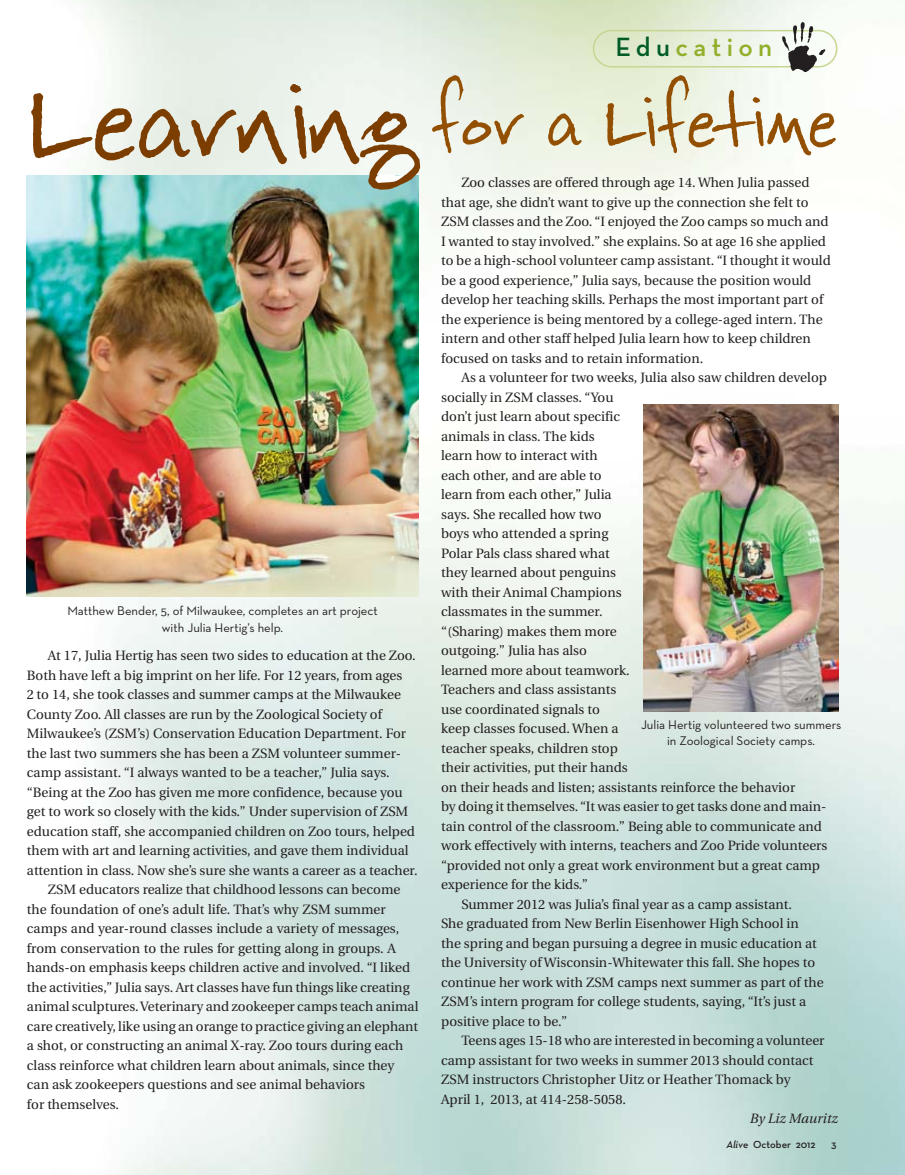
<style>
.page{position:relative;width:905px;height:1175px;background:#fff}
.page>*{position:absolute;margin:0;border:0;box-sizing:border-box;transform-origin:0 0}
.t1{font:105px "Wordier Diva";color:#7c3d00}
.t2{font:69px "Wordier Diva";color:#935002}
.t3{font:600 26.85px "Neutra Text";letter-spacing:.2em;color:#92af2a}
.t4{font:13.5px/19.5px "Utopia";color:#231f20}
.t5{font:italic 13.5px "Utopia";color:#231f20}
.t6{font:12.75px/16.5px "Neutra Text";color:#231f20;text-align:center}
.t7{font:600 10.5px "Neutra Text";color:#231f20}
.s1{color:#005c27}
.s2{font-style:italic}
</style>
<div class="page">
<img style="left:26px;top:0;width:878px;height:1174px">
<img style="left:26px;top:176px;width:393px;height:421px">
<img style="left:643px;top:404px;width:195px;height:307px">
<svg style="left:592px;top:22px;width:245px;height:50px"></svg>
<svg style="left:230px;top:118px;width:18px;height:39px"></svg>
<svg style="left:303px;top:118px;width:18px;height:39px"></svg>
<svg style="left:375px;top:174px;width:29px;height:9px"></svg>
<h1 class="t1" style="left:27px;top:58px;width:390px">Learning</h1>
<p class="t6" style="left:67px;top:603px;width:312px">Matthew Bender, 5, of Milwaukee, completes an art project with Julia Hertig’s help.</p>
<p class="t4" style="left:48px;top:647px;width:369px">At 17, Julia Hertig has seen two sides to education at the Zoo.</p>
<p class="t4" style="left:27px;top:666px;width:377px">Both have left a big imprint on her life. For 12 years, from ages</p>
<p class="t4" style="left:27px;top:686px;width:375px">2 to 14, she took classes and summer camps at the Milwaukee</p>
<p class="t4" style="left:27px;top:705px;width:356px">County Zoo. All classes are run by the Zoological Society of</p>
<p class="t4" style="left:27px;top:725px;width:380px">Milwaukee’s (ZSM’s) Conservation Education Department. For</p>
<p class="t4" style="left:27px;top:744px;width:375px">the last two summers she has been a ZSM volunteer summer-</p>
<p class="t4" style="left:27px;top:764px;width:364px">camp assistant. “I always wanted to be a teacher,” Julia says.</p>
<p class="t4" style="left:27px;top:783px;width:377px">“Being at the Zoo has given me more confidence, because you</p>
<p class="t4" style="left:27px;top:803px;width:383px">get to work so closely with the kids.” Under supervision of ZSM</p>
<p class="t4" style="left:27px;top:822px;width:389px">education staff, she accompanied children on Zoo tours, helped</p>
<p class="t4" style="left:27px;top:842px;width:383px">them with art and learning activities, and gave them individual</p>
<p class="t4" style="left:27px;top:861px;width:392px">attention in class. Now she’s sure she wants a career as a teacher.</p>
<p class="t4" style="left:48px;top:881px;width:354px">ZSM educators realize that childhood lessons can become</p>
<p class="t4" style="left:27px;top:900px;width:360px">the foundation of one’s adult life. That’s why ZSM summer</p>
<p class="t4" style="left:27px;top:920px;width:374px">camps and year-round classes include a variety of messages,</p>
<p class="t4" style="left:27px;top:939px;width:370px">from conservation to the rules for getting along in groups. A</p>
<p class="t4" style="left:27px;top:959px;width:384px">hands-on emphasis keeps children active and involved. “I liked</p>
<p class="t4" style="left:27px;top:978px;width:384px">the activities,” Julia says. Art classes have fun things like creating</p>
<p class="t4" style="left:27px;top:998px;width:393px">animal sculptures. Veterinary and zookeeper camps teach animal</p>
<p class="t4" style="left:27px;top:1017px;width:393px">care creatively, like using an orange to practice giving an elephant</p>
<p class="t4" style="left:27px;top:1037px;width:378px">a shot, or constructing an animal X-ray. Zoo tours during each</p>
<p class="t4" style="left:27px;top:1056px;width:369px">class reinforce what children learn about animals, since they</p>
<p class="t4" style="left:27px;top:1076px;width:339px">can ask zookeepers questions and see animal behaviors</p>
<p class="t4" style="left:27px;top:1095px;width:94px">for themselves.</p>
<h3 class="t3" style="left:615px;top:37px;width:158px"><span class="s1">Edu</span>cation</h3>
<h2 class="t2" style="left:431px;top:80px;width:407px">for a Lifetime</h2>
<p class="t4" style="left:441px;top:174px;width:391px;text-indent:20px">Zoo classes are offered through age 14. When Julia passed that age, she didn’t want to give up the connection she felt to ZSM classes and the Zoo. “I enjoyed the Zoo camps so much and I wanted to stay involved.” she explains. So at age 16 she applied to be a high-school volunteer camp assistant. “I thought it would be a good experience,” Julia says, because the position would develop her teaching skills. Perhaps the most important part of the experience is being mentored by a college-aged intern. The intern and other staff helped Julia learn how to keep children focused on tasks and to retain information.</p>
<p class="t4" style="left:461px;top:369px;width:367px">As a volunteer for two weeks, Julia also saw children develop</p>
<p class="t4" style="left:441px;top:388px;width:174px">socially in ZSM classes. “You</p>
<p class="t4" style="left:441px;top:408px;width:180px">don’t just learn about specific</p>
<p class="t4" style="left:441px;top:427px;width:155px">animals in class. The kids</p>
<p class="t4" style="left:441px;top:447px;width:158px">learn how to interact with</p>
<p class="t4" style="left:441px;top:466px;width:162px">each other, and are able to</p>
<p class="t4" style="left:441px;top:486px;width:172px">learn from each other,” Julia</p>
<p class="t4" style="left:441px;top:505px;width:162px">says. She recalled how two</p>
<p class="t4" style="left:441px;top:525px;width:169px">boys who attended a spring</p>
<p class="t4" style="left:441px;top:544px;width:170px">Polar Pals class shared what</p>
<p class="t4" style="left:441px;top:564px;width:176px">they learned about penguins</p>
<p class="t4" style="left:441px;top:583px;width:182px">with their Animal Champions</p>
<p class="t4" style="left:441px;top:603px;width:163px">classmates in the summer.</p>
<p class="t4" style="left:441px;top:622px;width:177px">“(Sharing) makes them more</p>
<p class="t4" style="left:441px;top:642px;width:147px">outgoing.” Julia has also</p>
<p class="t4" style="left:441px;top:661px;width:190px">learned more about teamwork.</p>
<p class="t4" style="left:441px;top:681px;width:177px">Teachers and class assistants</p>
<p class="t4" style="left:441px;top:700px;width:160px">use coordinated signals to</p>
<p class="t4" style="left:441px;top:720px;width:179px">keep classes focused. When a</p>
<p class="t4" style="left:441px;top:739px;width:178px">teacher speaks, children stop</p>
<p class="t4" style="left:441px;top:759px;width:188px">their activities, put their hands</p>
<p class="t4" style="left:441px;top:778px;width:355px">on their heads and listen; assistants reinforce the behavior</p>
<p class="t4" style="left:441px;top:798px;width:387px">by doing it themselves. “It was easier to get tasks done and main-</p>
<p class="t4" style="left:441px;top:817px;width:382px">tain control of the classroom.” Being able to communicate and</p>
<p class="t4" style="left:441px;top:837px;width:388px">work effectively with interns, teachers and Zoo Pride volunteers</p>
<p class="t4" style="left:441px;top:856px;width:380px">“provided not only a great work environment but a great camp</p>
<p class="t4" style="left:441px;top:876px;width:148px">experience for the kids.”</p>
<p class="t4" style="left:461px;top:895px;width:332px">Summer 2012 was Julia’s final year as a camp assistant.</p>
<p class="t4" style="left:441px;top:915px;width:359px">She graduated from New Berlin Eisenhower High School in</p>
<p class="t4" style="left:441px;top:934px;width:377px">the spring and began pursuing a degree in music education at</p>
<p class="t4" style="left:441px;top:954px;width:375px">the University of Wisconsin-Whitewater this fall. She hopes to</p>
<p class="t4" style="left:441px;top:973px;width:384px">continue her work with ZSM camps next summer as part of the</p>
<p class="t4" style="left:441px;top:993px;width:366px">ZSM’s intern program for college students, saying, “It’s just a</p>
<p class="t4" style="left:441px;top:1012px;width:128px">positive place to be.”</p>
<p class="t4" style="left:461px;top:1032px;width:364px">Teens ages 15-18 who are interested in becoming a volunteer</p>
<p class="t4" style="left:441px;top:1051px;width:374px">camp assistant for two weeks in summer 2013 should contact</p>
<p class="t4" style="left:441px;top:1071px;width:351px">ZSM instructors Christopher Uitz or Heather Thomack by</p>
<p class="t4" style="left:441px;top:1090px;width:186px">April 1, 2013, at 414-258-5058.</p>
<p class="t5" style="left:749px;top:1113px;width:89px">By Liz Mauritz</p>
<p class="t6" style="left:641px;top:717px;width:202px">Julia Hertig volunteered two summers in Zoological Society camps.</p>
<p class="t7" style="left:726px;top:1140px;width:90px"><span class="s2">Alive</span> October 2012</p>
<p class="t7" style="left:831px;top:1140px;width:7px">3</p>
</div>
